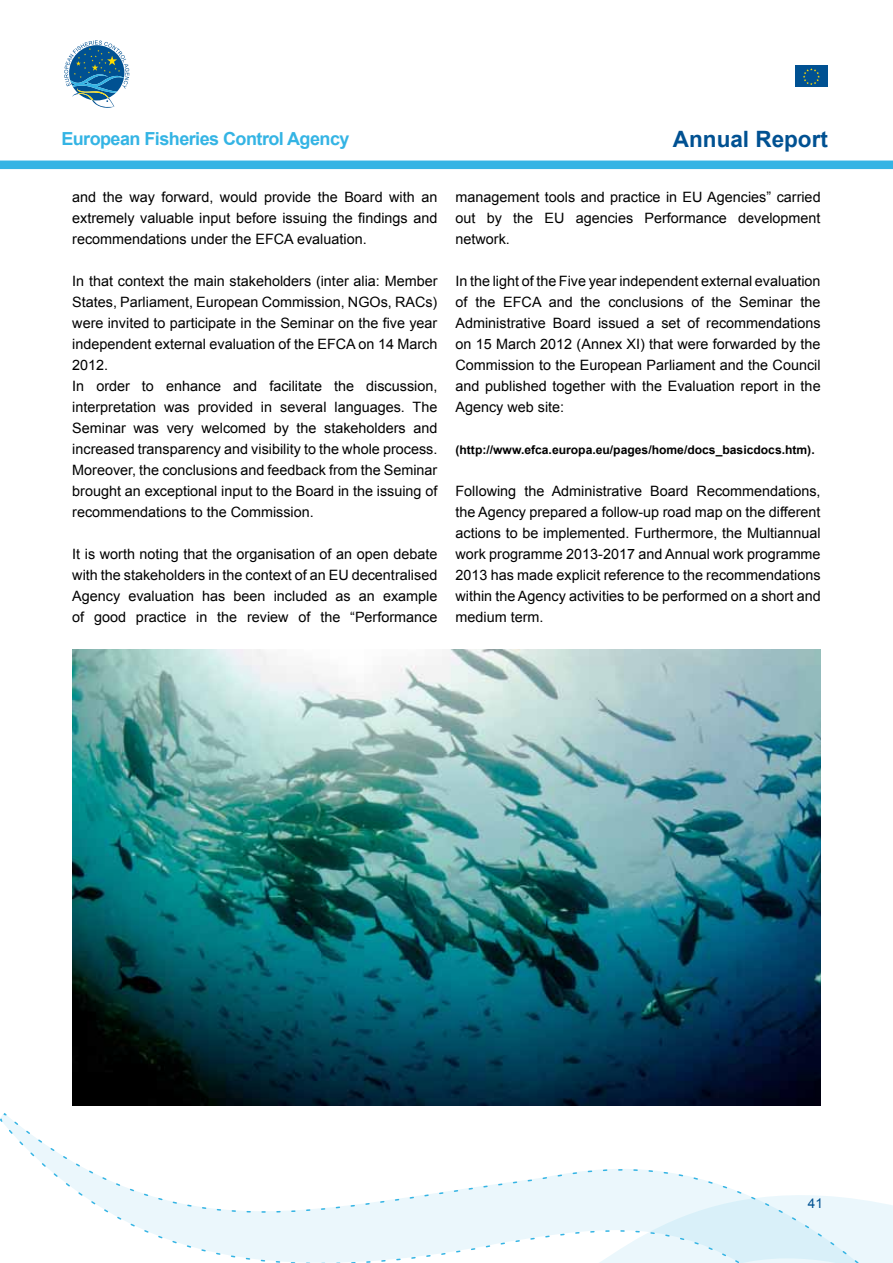
<style>
.page{position:relative;width:893px;height:1263px;background:#fff}
.page>*{position:absolute;margin:0;border:0;box-sizing:border-box;transform-origin:0 0}
.t1{font:700 22.5px "Arial";color:#005192}
.t2{font:700 18px "Arial";letter-spacing:-.03em;color:#34b4e4}
.t3{font:14.25px/21px "Arial";color:#000;text-align:justify}
.t4{font:13.5px "Arial";color:#005192}
.t5{font:700 12px "Arial";color:#000}
</style>
<div class="page">
<svg style="left:0;top:1113px;width:893px;height:150px"></svg>
<div style="left:0;top:161px;width:893px;height:8px;background:#34b4e4"></div>
<div style="left:795px;top:66px;width:33px;height:21px;background:#005192"></div>
<svg style="left:803px;top:68px;width:17px;height:17px"></svg>
<svg style="left:64px;top:40px;width:65px;height:68px"></svg>
<img style="left:72px;top:649px;width:749px;height:457px">
<p class="t2" style="left:61px;top:127px;width:290px">European Fisheries Control Agency</p>
<h1 class="t1" style="left:673px;top:124px;width:157px">Annual Report</h1>
<p class="t3" style="left:72px;top:186px;width:367px">and the way forward, would provide the Board with an extremely valuable input before issuing the findings and recommendations under the EFCA evaluation.</p>
<p class="t3" style="left:72px;top:270px;width:367px;text-align:left">In that context the main stakeholders (inter alia: Member States, Parliament, European Commission, NGOs, RACs) were invited to participate in the Seminar on the five year independent external evaluation of the EFCA on 14 March 2012.<br>In order to enhance and facilitate the discussion, interpretation was provided in several languages. The Seminar was very welcomed by the stakeholders and increased transparency and visibility to the whole process.<br>Moreover, the conclusions and feedback from the Seminar brought an exceptional input to the Board in the issuing of recommendations to the Commission.</p>
<p class="t3" style="left:72px;top:543px;width:367px">It is worth noting that the organisation of an open debate with the stakeholders in the context of an EU decentralised Agency evaluation has been included as an example of good practice in the review of the “Performance</p>
<p class="t3" style="left:455px;top:186px;width:367px">management tools and practice in EU Agencies” carried out by the EU agencies Performance development network.</p>
<p class="t3" style="left:455px;top:270px;width:367px">In the light of the Five year independent external evaluation of the EFCA and the conclusions of the Seminar the Administrative Board issued a set of recommendations on 15 March 2012 (Annex XI) that were forwarded by the Commission to the European Parliament and the Council and published together with the Evaluation report in the Agency web site:</p>
<p class="t5" style="left:455px;top:442px;width:361px">(http://www.efca.europa.eu/pages/home/docs_basicdocs.htm).</p>
<p class="t3" style="left:455px;top:480px;width:367px">Following the Administrative Board Recommendations, the Agency prepared a follow-up road map on the different actions to be implemented. Furthermore, the Multiannual work programme 2013-2017 and Annual work programme 2013 has made explicit reference to the recommendations within the Agency activities to be performed on a short and medium term.</p>
<p class="t4" style="left:808px;top:1194px;width:17px">41</p>
</div>
